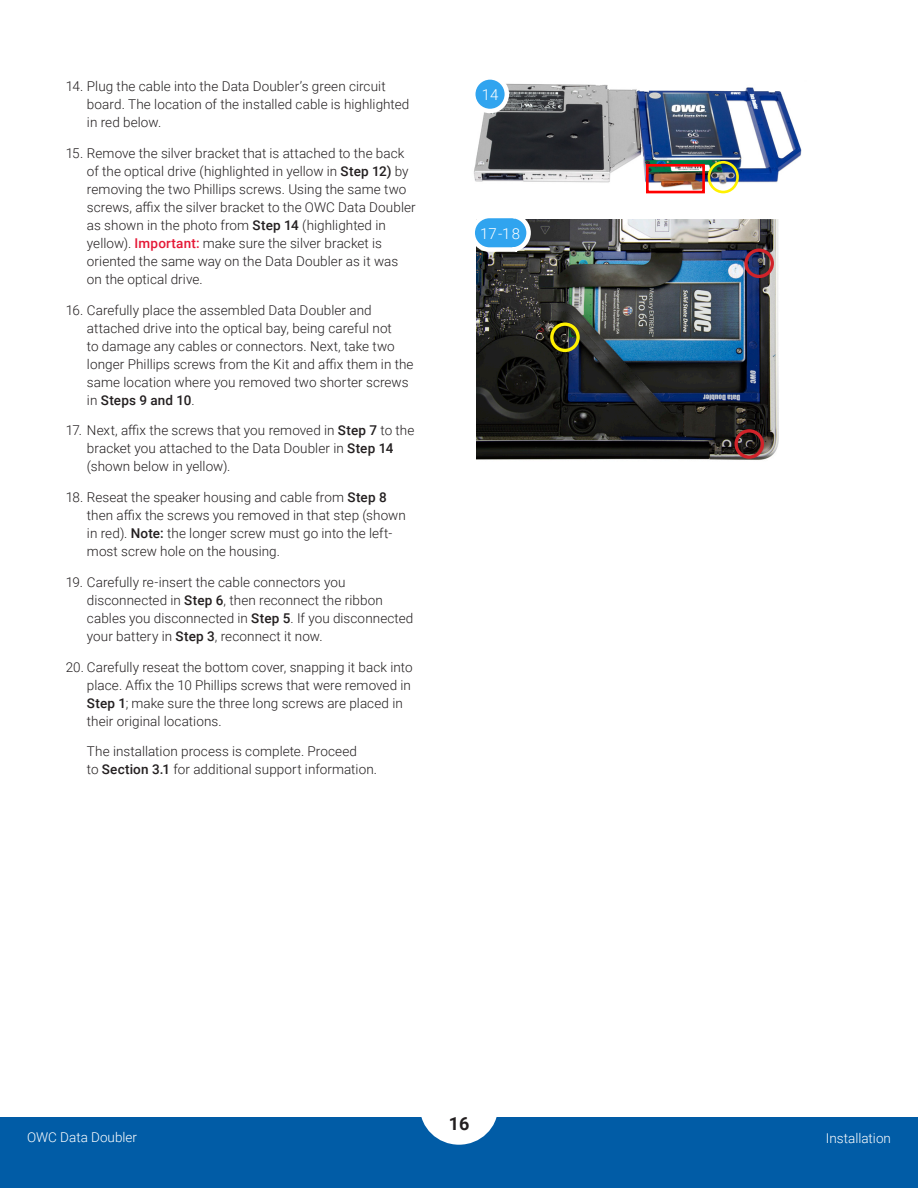
<style>
.page{position:relative;width:918px;height:1188px;background:#fff}
.page>*{position:absolute;margin:0;border:0;box-sizing:border-box;transform-origin:0 0}
.t1{font:700 18px "Roboto";color:#231f20}
.t2{font:300 15px "Roboto";color:#fff}
.Number_List{font:300 13.5px/18px "Roboto";letter-spacing:.005em;color:#231f20}
.t3{font:300 13.5px "Roboto";color:#fff}
.s1{font-weight:500}
.s2{font-weight:500;color:#e51836}
</style>
<div class="page">
<div style="left:0;top:1118px;width:918px;height:70px;background:#015ca6"></div>
<div style="left:420px;top:1069px;width:78px;height:76px;background:#fff;border-radius:50%"></div>
<img style="left:474px;top:83px;width:328px;height:111px">
<div style="left:708px;top:161px;width:31px;height:32px;border:3px solid #fff101;border-radius:50%"></div>
<div style="left:646px;top:164px;width:59px;height:29px;border:3px solid #f00"></div>
<img style="left:477px;top:219px;width:302px;height:241px">
<div style="left:734px;top:429px;width:30px;height:30px;border:3px solid #d1232a;border-radius:50%"></div>
<div style="left:744px;top:249px;width:30px;height:29px;border:3px solid #d1232a;border-radius:50%"></div>
<div style="left:550px;top:323px;width:30px;height:29px;border:3px solid #fff101;border-radius:50%"></div>
<svg style="left:473px;top:77px;width:34px;height:34px"></svg>
<div style="left:471px;top:75px;width:38px;height:38px;border:4px solid #fff;border-radius:50%"></div>
<svg style="left:475px;top:218px;width:58px;height:36px"></svg>
<p class="Number_List" style="left:87px;top:77px;width:324px;text-indent:-21px">14. Plug the cable into the Data Doubler’s green circuit board. The location of the installed cable is highlighted in red below.</p>
<p class="Number_List" style="left:87px;top:144px;width:330px;text-indent:-21px">15. Remove the silver bracket that is attached to the back of the optical drive (highlighted in yellow in <span class="s1">Step 12)</span> by removing the two Phillips screws. Using the same two screws, affix the silver bracket to the OWC Data Doubler as shown in the photo from <span class="s1">Step 14</span> (highlighted in yellow). <span class="s2">Important:</span> make sure the silver bracket is oriented the same way on the Data Doubler as it was on the optical drive.</p>
<p class="Number_List" style="left:87px;top:300px;width:328px;text-indent:-21px">16. Carefully place the assembled Data Doubler and attached drive into the optical bay, being careful not<br>to damage any cables or connectors. Next, take two longer Phillips screws from the Kit and affix them in the same location where you removed two shorter screws in <span class="s1">Steps 9 and 10</span>.</p>
<p class="Number_List" style="left:87px;top:421px;width:329px;text-indent:-21px">17. Next, affix the screws that you removed in <span class="s1">Step 7</span> to the bracket you attached to the Data Doubler in <span class="s1">Step 14 </span>(shown below in yellow).</p>
<p class="Number_List" style="left:87px;top:488px;width:320px;text-indent:-21px">18. Reseat the speaker housing and cable from <span class="s1">Step 8 </span>then affix the screws you removed in that step (shown in red). <span class="s1">Note:</span> the longer screw must go into the left&shy;most screw hole on the housing.</p>
<p class="Number_List" style="left:87px;top:573px;width:328px;text-indent:-21px">19. Carefully re-insert the cable connectors you disconnected in <span class="s1">Step 6</span>, then reconnect the ribbon cables you disconnected in <span class="s1">Step 5</span>. If you disconnected your battery in <span class="s1">Step 3</span>, reconnect it now.</p>
<p class="Number_List" style="left:87px;top:657px;width:327px;text-indent:-21px">20. Carefully reseat the bottom cover, snapping it back into place. Affix the 10 Phillips screws that were removed in <span class="s1">Step 1</span>; make sure the three long screws are placed in their original locations.</p>
<p class="Number_List" style="left:87px;top:742px;width:292px">The installation process is complete. Proceed<br>to <span class="s1">Section 3.1</span> for additional support information.</p>
<p class="t2" style="left:482px;top:84px;width:18px">14</p>
<p class="t2" style="left:480px;top:223px;width:41px">17-18</p>
<h1 class="t1" style="left:449px;top:1111px;width:22px">16</h1>
<p class="t3" style="left:27px;top:1128px;width:112px">OWC Data Doubler</p>
<p class="t3" style="left:826px;top:1128px;width:67px">Installation</p>
</div>
